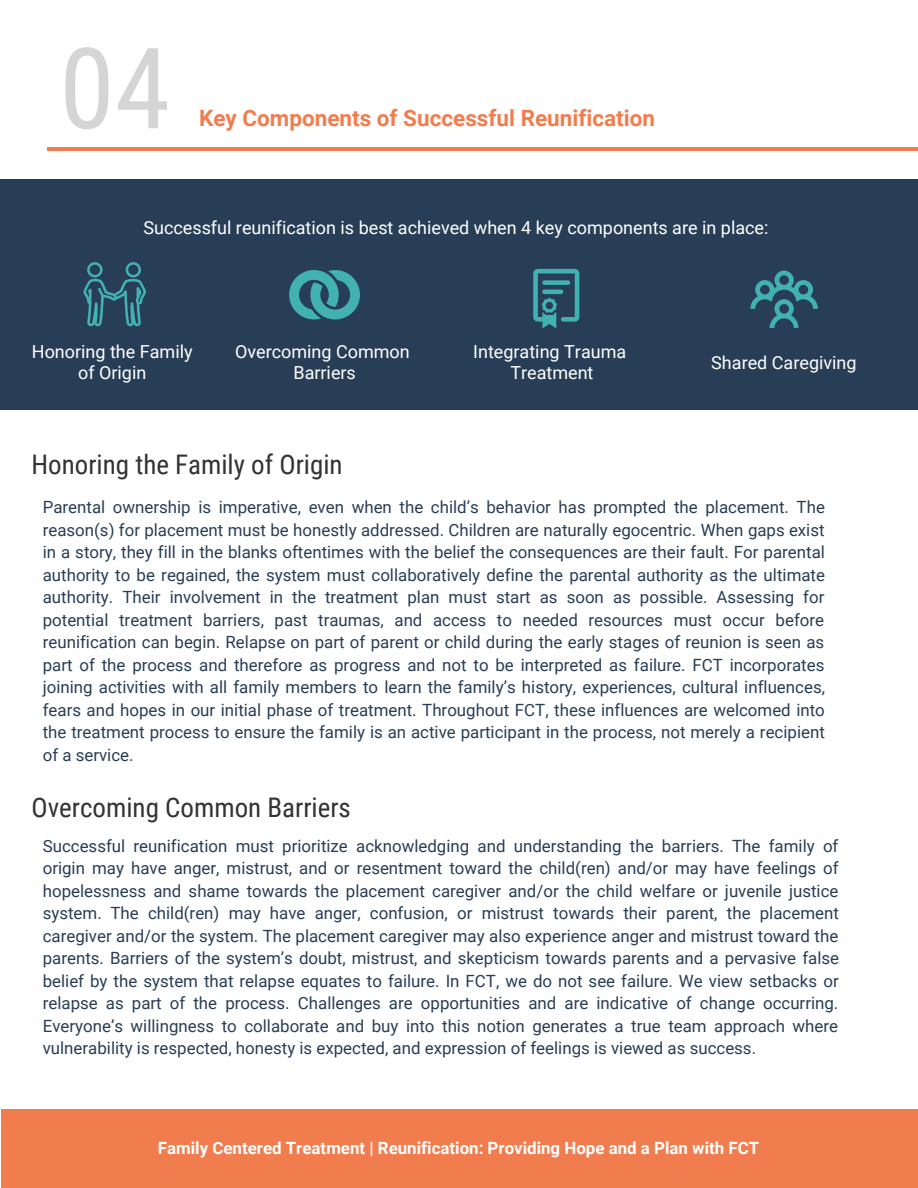
<style>
.page{position:relative;width:918px;height:1188px;background:#fff}
.page>*{position:absolute;margin:0;border:0;box-sizing:border-box;transform-origin:0 0}
.t1{font:112.5px "Roboto Condensed";color:#d5d5d5}
.t2{font:27px "Roboto Condensed";color:#333}
.t3{font:700 22.5px "Roboto";color:#f17d4e}
.t4{font:18px/21.3px "Roboto";color:#fff;text-align:center}
.t5{font:16.8px/22.5px "Roboto";color:#283e56;text-align:justify}
.t6{font:700 16.8px "Roboto";color:#fff}
</style>
<div class="page">
<div style="left:0;top:179px;width:918px;height:230px;background:#283e56"></div>
<svg style="left:750px;top:271px;width:68px;height:57px"></svg>
<svg style="left:533px;top:269px;width:46px;height:59px"></svg>
<hr style="left:47px;top:147px;width:871px;height:4px;background:#f17d4e">
<div style="left:1px;top:1109px;width:917px;height:79px;background:#f17d4e"></div>
<svg style="left:289px;top:270px;width:71px;height:49px"></svg>
<svg style="left:83px;top:262px;width:63px;height:64px"></svg>
<h1 class="t1" style="left:59px;top:9px;width:113px">04</h1>
<h3 class="t3" style="left:199px;top:102px;width:457px">Key Components of Successful Reunification</h3>
<p class="t4" style="left:143px;top:216px;width:627px">Successful reunification is best achieved when 4 key components are in place:</p>
<p class="t4" style="left:32px;top:340px;width:162px">Honoring the Family of Origin</p>
<p class="t4" style="left:235px;top:340px;width:176px">Overcoming Common<br>Barriers</p>
<p class="t4" style="left:711px;top:351px;width:147px">Shared Caregiving</p>
<p class="t4" style="left:473px;top:340px;width:155px">Integrating Trauma<br>Treatment</p>
<h2 class="t2" style="left:32px;top:445px;width:313px">Honoring the Family of Origin</h2>
<p class="t5" style="left:43px;top:495px;width:784px">Parental ownership is imperative, even when the child’s behavior has prompted the placement. The reason(s) for placement must be honestly addressed. Children are naturally egocentric. When gaps exist in a story, they fill in the blanks oftentimes with the belief the consequences are their fault. For parental authority to be regained, the system must collaboratively define the parental authority as the ultimate authority. Their involvement in the treatment plan must start as soon as possible. Assessing for potential treatment barriers, past traumas, and access to needed resources must occur before reunification can begin. Relapse on part of parent or child during the early stages of reunion is seen as part of the process and therefore as progress and not to be interpreted as failure. FCT incorporates joining activities with all family members to learn the family’s history, experiences, cultural influences, fears and hopes in our initial phase of treatment. Throughout FCT, these influences are welcomed into the treatment process to ensure the family is an active participant in the process, not merely a recipient of a service.</p>
<h2 class="t2" style="left:32px;top:788px;width:321px">Overcoming Common Barriers</h2>
<p class="t5" style="left:43px;top:834px;width:798px">Successful reunification must prioritize acknowledging and understanding the barriers. The family of origin may have anger, mistrust, and or resentment toward the child(ren) and/or may have feelings of hopelessness and shame towards the placement caregiver and/or the child welfare or juvenile justice system. The child(ren) may have anger, confusion, or mistrust towards their parent, the placement caregiver and/or the system. The placement caregiver may also experience anger and mistrust toward the parents. Barriers of the system’s doubt, mistrust, and skepticism towards parents and a pervasive false belief by the system that relapse equates to failure. In FCT, we do not see failure. We view setbacks or relapse as part of the process. Challenges are opportunities and are indicative of change occurring.<br>Everyone’s willingness to collaborate and buy into this notion generates a true team approach where vulnerability is respected, honesty is expected, and expression of feelings is viewed as success.</p>
<p class="t6" style="left:158px;top:1137px;width:603px">Family Centered Treatment | Reunification: Providing Hope and a Plan with FCT</p>
</div>
